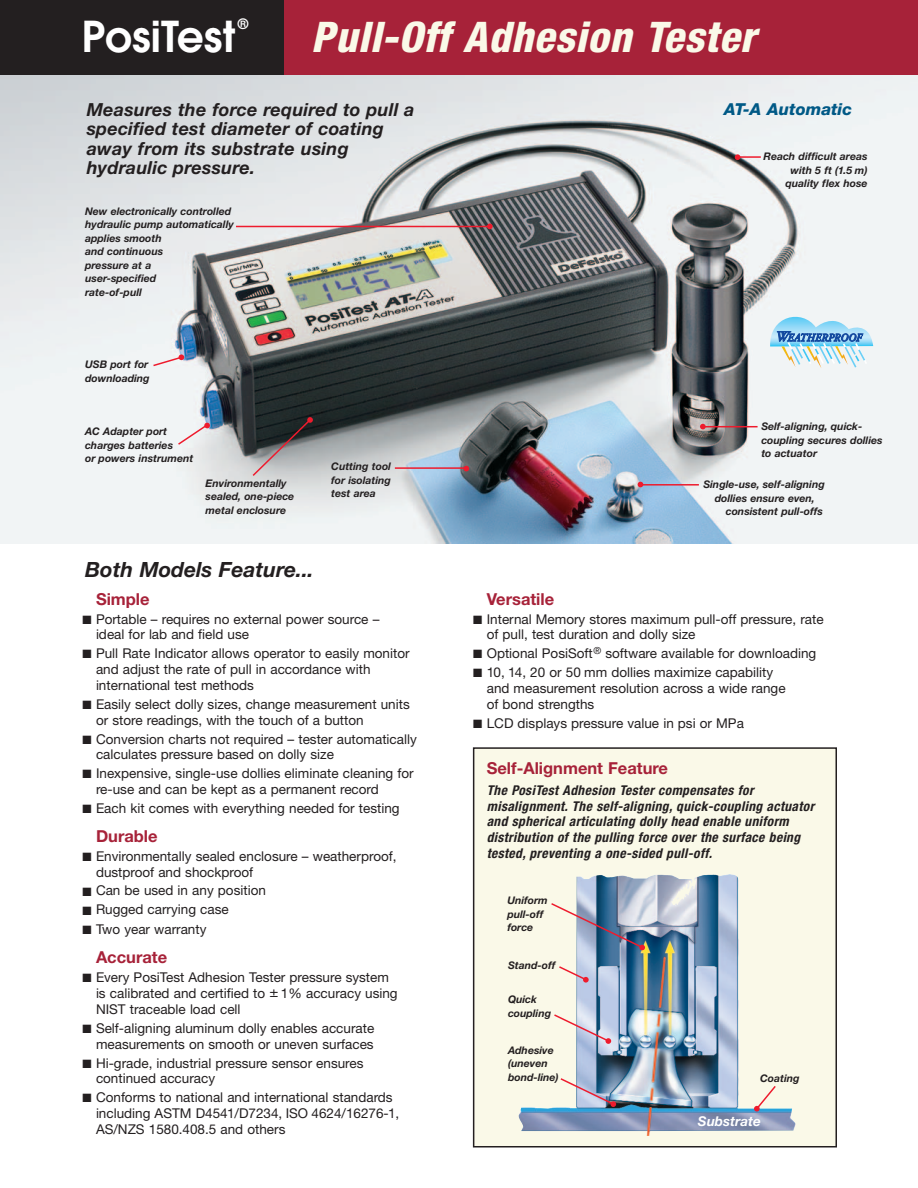
<style>
.page{position:relative;width:918px;height:1188px;background:#fff}
.page>*{position:absolute;margin:0;border:0;box-sizing:border-box;transform-origin:0 0}
.t1{font:600 42.3px "Avant Garde";color:#fff}
.t2{font:italic 800 condensed 42.15px "Helvetica Neue";color:#faf9e8}
.t3{font:italic 700 21px "Helvetica Neue";color:#231f20}
.t4{font:italic 700 18px/19.5px "Helvetica Neue";letter-spacing:.01em;color:#231f20}
.t5{font:700 16.5px "Helvetica Neue";color:#a72239}
.t6{font:italic 800 16.5px "Helvetica Neue";color:#005986}
.t7{font:600 14.25px "Avant Garde";color:#fff}
.t8{font:13.5px/15.8px "Helvetica Neue";color:#231f20}
.t9{font:italic 700 condensed 13.5px/15.8px "Helvetica Neue";color:#231f20}
.t10{font:italic 700 13.5px "Helvetica Neue";color:#fff}
.t11{font:italic 700 10.5px/13.5px "Helvetica Neue";color:#231f20}
.s1{font-size:15px}
</style>
<div class="page">
<div style="left:474px;top:748px;width:362px;height:399px;background:#faf9e8"></div>
<div style="left:473px;top:747px;width:364px;height:401px;border:2px solid #231f20"></div>
<img style="left:0;top:74px;width:918px;height:470px">
<svg style="left:769px;top:309px;width:106px;height:63px"></svg>
<div style="left:0;top:0;width:918px;height:74px;background:#a72239"></div>
<div style="left:0;top:0;width:283px;height:74px;background:#231f20"></div>
<hr style="left:395px;top:467px;width:71px;height:2px;background:#ee1b2d">
<hr style="left:702px;top:426px;width:56px;height:1px;background:#ee1b2d">
<hr style="left:737px;top:156px;width:24px;height:2px;background:#ee1b2d">
<svg style="left:152px;top:354px;width:32px;height:13px"></svg>
<svg style="left:176px;top:422px;width:34px;height:24px"></svg>
<svg style="left:251px;top:417px;width:62px;height:61px;background:#747274"></svg>
<svg style="left:464px;top:466px;width:5px;height:5px"></svg>
<svg style="left:700px;top:424px;width:6px;height:5px"></svg>
<svg style="left:735px;top:154px;width:5px;height:6px"></svg>
<img style="left:518px;top:874px;width:278px;height:262px">
<svg style="left:550px;top:902px;width:95px;height:48px"></svg>
<svg style="left:557px;top:965px;width:32px;height:18px"></svg>
<svg style="left:553px;top:1013px;width:58px;height:31px"></svg>
<svg style="left:559px;top:1077px;width:57px;height:30px"></svg>
<svg style="left:754px;top:1084px;width:23px;height:28px"></svg>
<hr style="left:236px;top:226px;width:254px;height:1px;background:#ee1b2d">
<svg style="left:487px;top:224px;width:6px;height:5px"></svg>
<hr style="left:639px;top:484px;width:60px;height:2px;background:#ee1b2d">
<svg style="left:638px;top:482px;width:5px;height:5px"></svg>
<h1 class="t1" style="left:81px;top:9px;width:155px">PosiTest</h1>
<p class="t7" style="left:238px;top:15px;width:12px">®</p>
<h2 class="t2" style="left:311px;top:11px;width:457px">Pull-Off Adhesion Tester</h2>
<h3 class="t4" style="left:87px;top:99px;width:329px">Measures the force required to pull a specified test diameter of coating away from its substrate using hydraulic pressure.</h3>
<p class="t6" style="left:724px;top:100px;width:129px">AT-A Automatic</p>
<p class="t11" style="left:764px;top:150px;width:106px;text-align:right">Reach difficult areas with 5 ft (1.5 m) quality flex hose</p>
<p class="t11" style="left:85px;top:204px;width:150px">New electronically controlled hydraulic pump automatically applies smooth<br>and continuous<br>pressure at a<br>user-specified<br>rate-of-pull</p>
<p class="t11" style="left:85px;top:357px;width:66px">USB port for downloading</p>
<p class="t11" style="left:85px;top:424px;width:110px">AC Adapter port charges batteries<br>or powers instrument</p>
<p class="t11" style="left:206px;top:476px;width:90px">Environmentally sealed, one-piece metal enclosure</p>
<h3 class="t3" style="left:85px;top:557px;width:230px">Both Models Feature...</h3>
<p class="t11" style="left:331px;top:460px;width:61px;text-align:justify">Cutting tool for isolating test area</p>
<p class="t5" style="left:96px;top:589px;width:55px">Simple</p>
<p class="t8" style="left:96px;top:611px;width:285px;text-indent:-14px">■ Portable – requires no external power source – ideal for lab and field use</p>
<p class="t8" style="left:96px;top:645px;width:315px;text-indent:-14px">■ Pull Rate Indicator allows operator to easily monitor and adjust the rate of pull in accordance with international test methods</p>
<p class="t8" style="left:96px;top:696px;width:315px;text-indent:-14px">■ Easily select dolly sizes, change measurement units or store readings, with the touch of a button</p>
<p class="t8" style="left:96px;top:731px;width:322px;text-indent:-14px">■ Conversion charts not required – tester automatically calculates pressure based on dolly size</p>
<p class="t8" style="left:96px;top:765px;width:319px;text-indent:-14px">■ Inexpensive, single-use dollies eliminate cleaning for re-use and can be kept as a permanent record</p>
<p class="t8" style="left:82px;top:800px;width:319px">■ Each kit comes with everything needed for testing</p>
<p class="t5" style="left:96px;top:826px;width:63px">Durable</p>
<p class="t8" style="left:96px;top:848px;width:302px;text-indent:-14px">■ Environmentally sealed enclosure – weatherproof, dustproof and shockproof</p>
<p class="t8" style="left:82px;top:882px;width:185px">■ Can be used in any position</p>
<p class="t8" style="left:82px;top:901px;width:148px">■ Rugged carrying case</p>
<p class="t8" style="left:82px;top:921px;width:125px">■ Two year warranty</p>
<p class="t5" style="left:96px;top:947px;width:73px">Accurate</p>
<p class="t8" style="left:96px;top:969px;width:303px;text-indent:-14px">■ Every PosiTest Adhesion Tester pressure system is calibrated and certified to <span class="s1">±</span> 1% accuracy using<br>NIST traceable load cell</p>
<p class="t8" style="left:82px;top:1020px;width:293px;text-align:right">■ Self-aligning aluminum dolly enables accurate measurements on smooth or uneven surfaces</p>
<p class="t8" style="left:96px;top:1055px;width:269px;text-indent:-14px">■ Hi-grade, industrial pressure sensor ensures continued accuracy</p>
<p class="t8" style="left:96px;top:1089px;width:305px;text-indent:-14px">■ Conforms to national and international standards including ASTM D4541/D7234, ISO 4624/16276-1,<br>AS/NZS 1580.408.5 and others</p>
<p class="t11" style="left:761px;top:420px;width:123px">Self-aligning, quick&shy;coupling secures dollies to actuator</p>
<p class="t11" style="left:703px;top:478px;width:123px">Single-use, self-aligning</p>
<p class="t11" style="left:715px;top:491px;width:101px">dollies ensure even,</p>
<p class="t11" style="left:726px;top:505px;width:99px">consistent pull-offs</p>
<p class="t5" style="left:487px;top:589px;width:69px">Versatile</p>
<p class="t8" style="left:487px;top:611px;width:338px;text-indent:-14px">■ Internal Memory stores maximum pull-off pressure, rate of pull, test duration and dolly size</p>
<p class="t8" style="left:473px;top:645px;width:345px">■ Optional PosiSoft<sup>®</sup> software available for downloading</p>
<p class="t8" style="left:487px;top:664px;width:300px;text-indent:-14px">■ 10, 14, 20 or 50 mm dollies maximize capability and measurement resolution across a wide range of bond strengths</p>
<p class="t8" style="left:473px;top:715px;width:272px">■ LCD displays pressure value in psi or MPa</p>
<p class="t5" style="left:487px;top:758px;width:183px">Self-Alignment Feature</p>
<p class="t9" style="left:487px;top:782px;width:332px">The PosiTest Adhesion Tester compensates for misalignment.The self-aligning,quick-coupling actuator and spherical articulating dolly head enable uniform distribution of the pulling force over the surface being tested,preventing a one-sided pull-off.</p>
<p class="t11" style="left:507px;top:894px;width:42px">Uniform pull-off force</p>
<p class="t11" style="left:508px;top:959px;width:49px">Stand-off</p>
<p class="t11" style="left:508px;top:993px;width:45px">Quick coupling</p>
<p class="t11" style="left:508px;top:1043px;width:52px">Adhesive (uneven bond-line)</p>
<p class="t11" style="left:760px;top:1072px;width:41px">Coating</p>
<p class="t10" style="left:698px;top:1112px;width:64px">Substrate</p>
</div>
